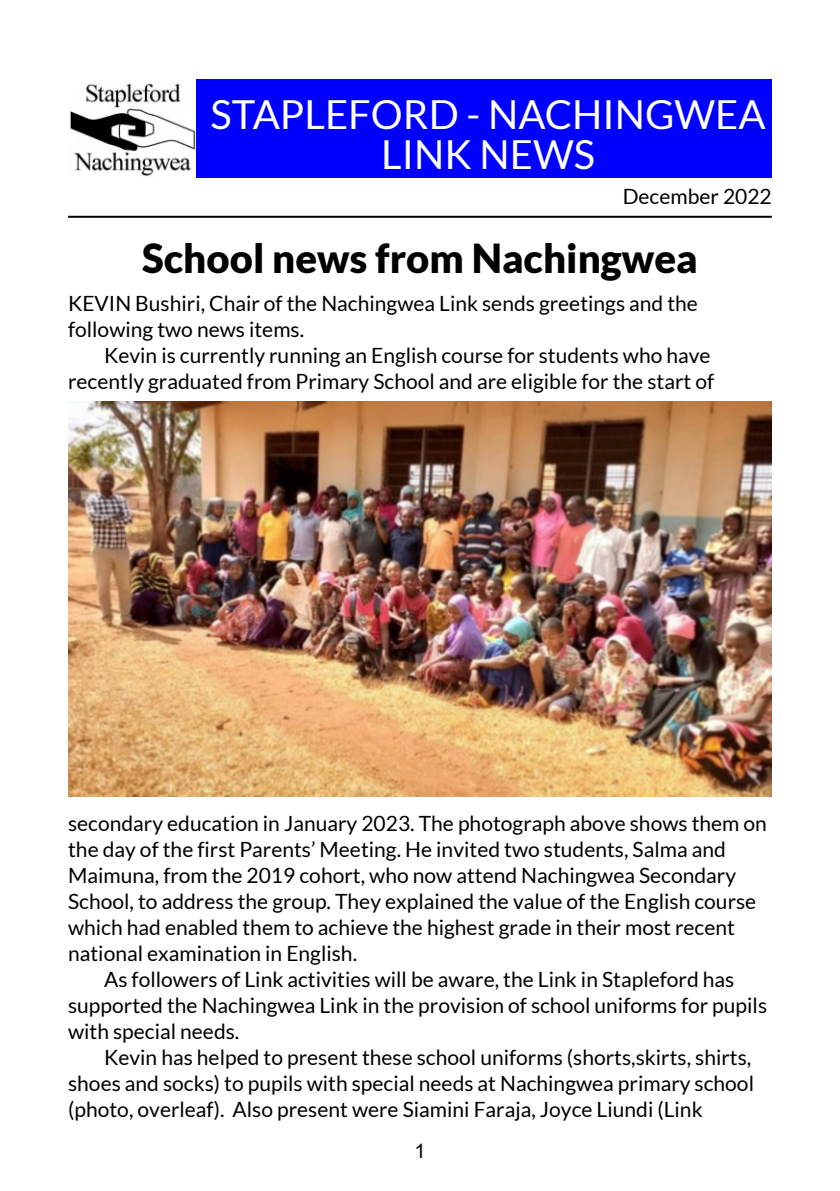
<style>
.page{position:relative;width:840px;height:1191px;background:#fff}
.page>*{position:absolute;margin:0;border:0;box-sizing:border-box;transform-origin:0 0}
.t1{font:40px/40px "Lato";color:#fefefe;text-align:center}
.t2{font:900 40px "Lato";color:#000}
.t3{font:21px/26px "Lato";color:#000}
.t4{font:20px "Arial";color:#000}
</style>
<div class="page">
<div style="left:195px;top:79px;width:576px;height:99px;background:#00f"></div>
<img style="left:70px;top:83px;width:125px;height:93px">
<hr style="left:68px;top:216px;width:703px;height:2px;background:#000">
<img style="left:68px;top:401px;width:703px;height:395px">
<h1 class="t1" style="left:210px;top:96px;width:556px">STAPLEFORD - NACHINGWEA<br>LINK NEWS</h1>
<p class="t3" style="left:622px;top:185px;width:150px">December 2022</p>
<h1 class="t2" style="left:142px;top:240px;width:557px">School news from Nachingwea</h1>
<p class="t3" style="left:68px;top:291px;width:631px">KEVIN Bushiri, Chair of the Nachingwea Link sends greetings and the following two news items.</p>
<p class="t3" style="left:68px;top:343px;width:647px;text-align:right">Kevin is currently running an English course for students who have recently graduated from Primary School and are eligible for the start of</p>
<p class="t3" style="left:68px;top:811px;width:700px">secondary education in January 2023. The photograph above shows them on</p>
<p class="t3" style="left:68px;top:837px;width:659px">the day of the first Parents’ Meeting. He invited two students, Salma and</p>
<p class="t3" style="left:68px;top:863px;width:669px">Maimuna, from the 2019 cohort, who now attend Nachingwea Secondary</p>
<p class="t3" style="left:68px;top:889px;width:689px">School, to address the group. They explained the value of the English course</p>
<p class="t3" style="left:68px;top:915px;width:668px">which had enabled them to achieve the highest grade in their most recent</p>
<p class="t3" style="left:68px;top:941px;width:290px">national examination in English.</p>
<p class="t3" style="left:104px;top:967px;width:631px">As followers of Link activities will be aware, the Link in Stapleford has</p>
<p class="t3" style="left:68px;top:993px;width:700px">supported the Nachingwea Link in the provision of school uniforms for pupils</p>
<p class="t3" style="left:68px;top:1019px;width:173px">with special needs.</p>
<p class="t3" style="left:104px;top:1045px;width:648px">Kevin has helped to present these school uniforms (shorts,skirts, shirts,</p>
<p class="t3" style="left:68px;top:1071px;width:687px">shoes and socks) to pupils with special needs at Nachingwea primary school</p>
<p class="t3" style="left:68px;top:1097px;width:635px">(photo, overleaf). Also present were Siamini Faraja, Joyce Liundi (Link</p>
<p class="t4" style="left:414px;top:1143px;width:13px">1</p>
</div>
